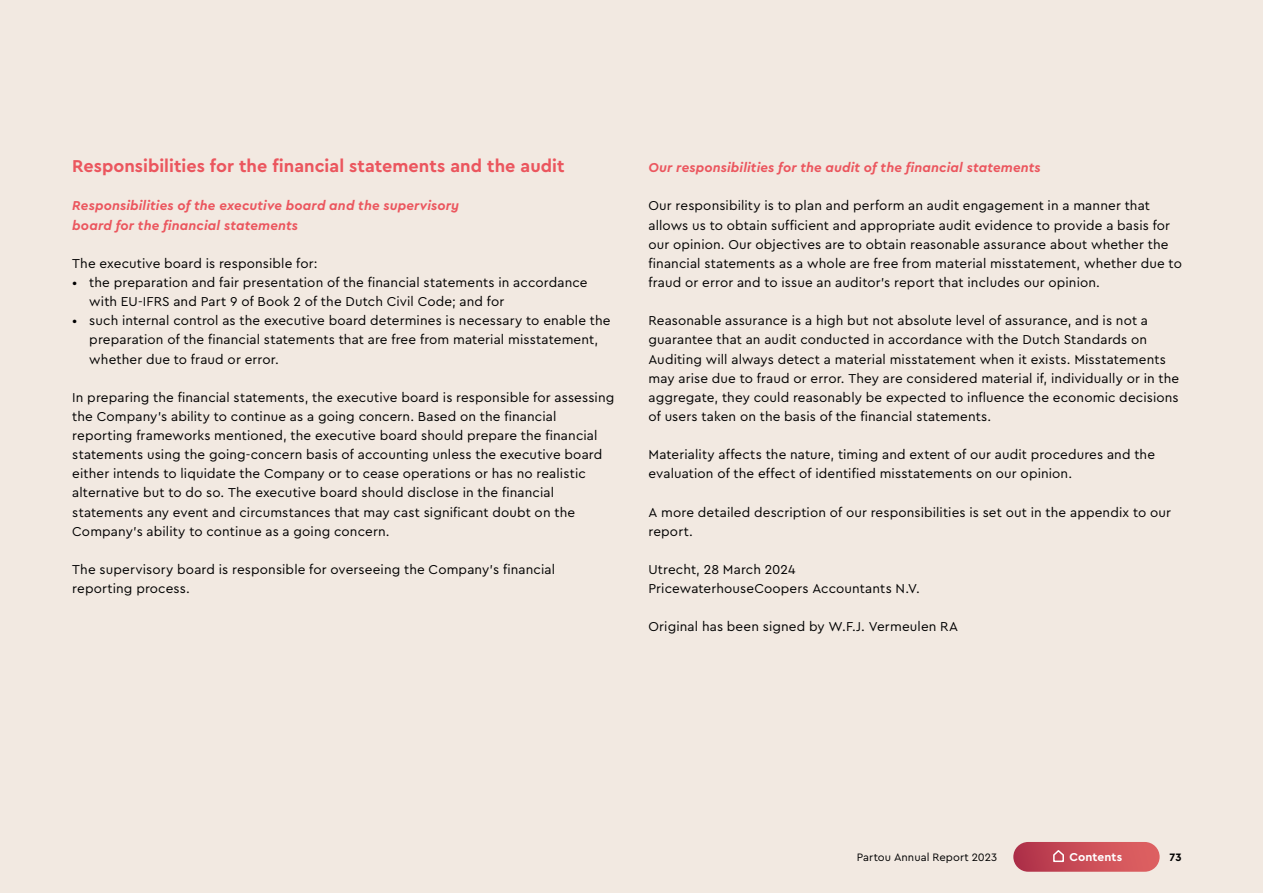
<style>
.page{position:relative;width:1263px;height:893px;background:#f2e9e1}
.page>*{position:absolute;margin:0;border:0;box-sizing:border-box;transform-origin:0 0}
.t1{font:700 18px "Cera Pro";color:#eb565e}
.t2{font:13.5px/19.2px "Cera Pro";letter-spacing:.01em;color:#000}
.t3{font:italic 700 13.5px/19.2px "Cera Pro";letter-spacing:.01em;color:#eb565e}
.t4{font:700 12px "Cera Pro";color:#fff}
.t5{font:11.25px "Cera Pro";letter-spacing:.005em;color:#000}
.t6{font:700 11.25px "Cera Pro";color:#000}
</style>
<div class="page">
<div style="left:1013px;top:842px;width:146px;height:30px;background:linear-gradient(to right,#b0334b,#e26563);border-radius:15px"></div>
<svg style="left:1052px;top:849px;width:13px;height:14px"></svg>
<h1 class="t1" style="left:72px;top:154px;width:494px">Responsibilities for the financial statements and the audit</h1>
<p class="t3" style="left:72px;top:196px;width:388px">Responsibilities of the executive board and the supervisory board for the financial statements</p>
<p class="t2" style="left:72px;top:253px;width:247px">The executive board is responsible for:</p>
<p class="t2" style="left:89px;top:272px;width:500px;text-indent:-17px">• the preparation and fair presentation of the financial statements in accordance with EU-IFRS and Part 9 of Book 2 of the Dutch Civil Code; and for</p>
<p class="t2" style="left:89px;top:311px;width:523px;text-indent:-17px">• such internal control as the executive board determines is necessary to enable the preparation of the financial statements that are free from material misstatement, whether due to fraud or error.</p>
<p class="t2" style="left:72px;top:387px;width:544px">In preparing the financial statements, the executive board is responsible for assessing the Company’s ability to continue as a going concern. Based on the financial reporting frameworks mentioned, the executive board should prepare the financial statements using the going-concern basis of accounting unless the executive board either intends to liquidate the Company or to cease operations or has no realistic alternative but to do so. The executive board should disclose in the financial statements any event and circumstances that may cast significant doubt on the Company’s ability to continue as a going concern.</p>
<p class="t2" style="left:72px;top:559px;width:484px">The supervisory board is responsible for overseeing the Company’s financial reporting process.</p>
<p class="t3" style="left:648px;top:157px;width:394px">Our responsibilities for the audit of the financial statements</p>
<p class="t2" style="left:648px;top:196px;width:535px">Our responsibility is to plan and perform an audit engagement in a manner that allows us to obtain sufficient and appropriate audit evidence to provide a basis for our opinion. Our objectives are to obtain reasonable assurance about whether the financial statements as a whole are free from material misstatement, whether due to fraud or error and to issue an auditor’s report that includes our opinion.</p>
<p class="t2" style="left:648px;top:311px;width:532px">Reasonable assurance is a high but not absolute level of assurance, and is not a guarantee that an audit conducted in accordance with the Dutch Standards on Auditing will always detect a material misstatement when it exists. Misstatements may arise due to fraud or error. They are considered material if, individually or in the aggregate, they could reasonably be expected to influence the economic decisions of users taken on the basis of the financial statements.</p>
<p class="t2" style="left:648px;top:444px;width:508px">Materiality affects the nature, timing and extent of our audit procedures and the evaluation of the effect of identified misstatements on our opinion.</p>
<p class="t2" style="left:648px;top:502px;width:524px">A more detailed description of our responsibilities is set out in the appendix to our report.</p>
<p class="t2" style="left:648px;top:559px;width:273px">Utrecht, 28 March 2024<br>PricewaterhouseCoopers Accountants N.V.</p>
<p class="t2" style="left:648px;top:617px;width:311px">Original has been signed by W.F.J. Vermeulen RA</p>
<p class="t5" style="left:857px;top:850px;width:142px">Partou Annual Report 2023</p>
<p class="t4" style="left:1069px;top:849px;width:54px">Contents</p>
<p class="t6" style="left:1169px;top:850px;width:14px">73</p>
</div>
